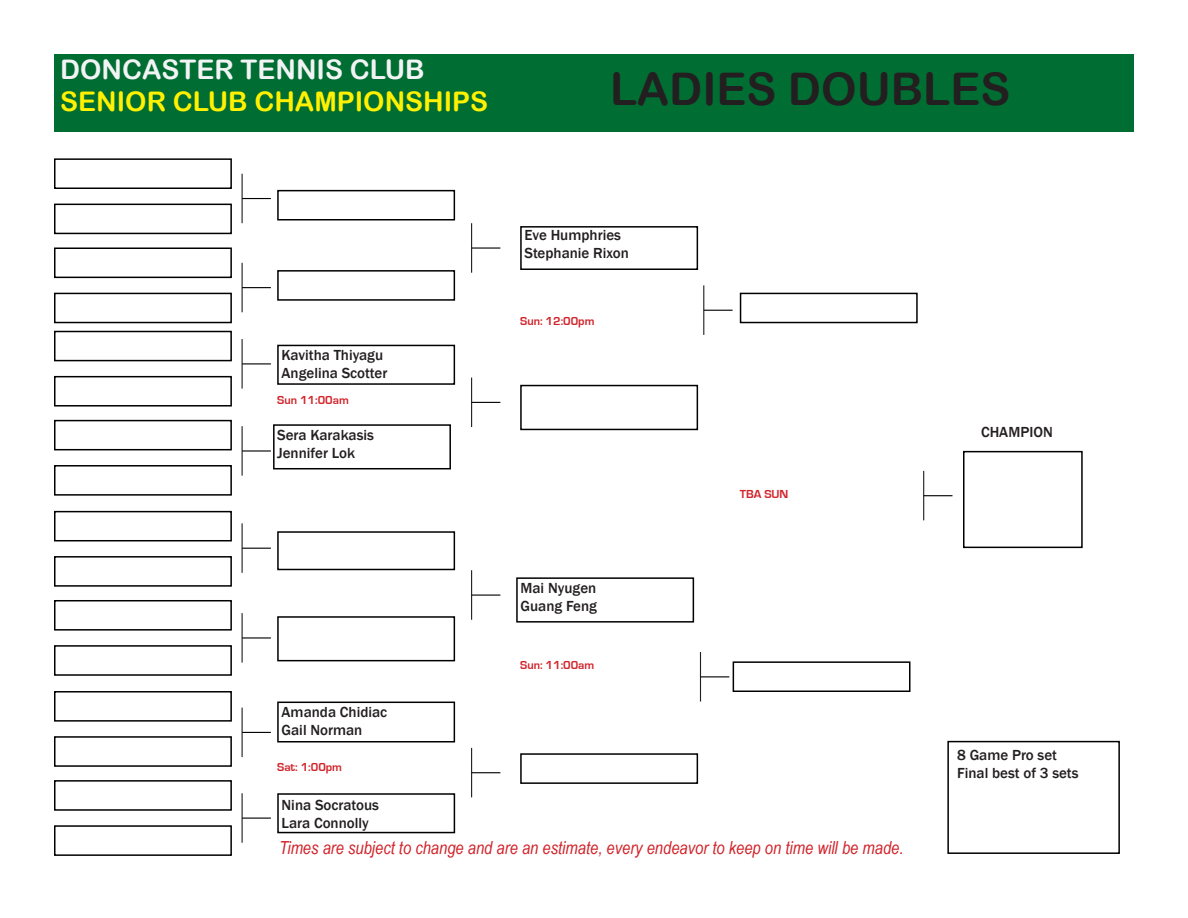
<style>
.page{position:relative;width:1188px;height:918px;background:#fff}
.page>*{position:absolute;margin:0;border:0;box-sizing:border-box;transform-origin:0 0}
.t1{font:45px "Arial Rounded MT Bold";color:#231f20}
.t2{font:27px "Arial Rounded MT Bold";color:#fff101}
.t3{font:27px "Arial Rounded MT Bold";color:#f2f3f4}
.t4{font:italic 18px "Arial Narrow";color:#d1232a}
.t5{font:500 15px/18px "Franklin Gothic";color:#231f20}
.t6{font:700 12px "Eurostile";color:#d1232a}
</style>
<div class="page">
<div style="left:273px;top:424px;width:178px;height:45px;border:2px solid #000"></div>
<div style="left:54px;top:54px;width:1080px;height:77px;background:#006e32"></div>
<div style="left:54px;top:158px;width:178px;height:31px;border:2px solid #000"></div>
<div style="left:54px;top:204px;width:178px;height:30px;border:2px solid #000"></div>
<div style="left:54px;top:248px;width:178px;height:30px;border:2px solid #000"></div>
<div style="left:54px;top:293px;width:178px;height:30px;border:2px solid #000"></div>
<div style="left:54px;top:331px;width:178px;height:30px;border:2px solid #000"></div>
<div style="left:54px;top:376px;width:178px;height:31px;border:2px solid #000"></div>
<div style="left:54px;top:420px;width:178px;height:30px;border:2px solid #000"></div>
<div style="left:54px;top:465px;width:178px;height:31px;border:2px solid #000"></div>
<div style="left:54px;top:511px;width:178px;height:30px;border:2px solid #000"></div>
<div style="left:54px;top:556px;width:178px;height:31px;border:2px solid #000"></div>
<div style="left:54px;top:600px;width:178px;height:31px;border:2px solid #000"></div>
<div style="left:54px;top:645px;width:178px;height:31px;border:2px solid #000"></div>
<div style="left:54px;top:691px;width:178px;height:31px;border:2px solid #000"></div>
<div style="left:54px;top:736px;width:178px;height:31px;border:2px solid #000"></div>
<div style="left:54px;top:780px;width:178px;height:31px;border:2px solid #000"></div>
<div style="left:54px;top:825px;width:178px;height:31px;border:2px solid #000"></div>
<div style="left:277px;top:190px;width:178px;height:30px;border:2px solid #000"></div>
<div style="left:277px;top:270px;width:178px;height:31px;border:2px solid #000"></div>
<div style="left:277px;top:345px;width:178px;height:40px;border:2px solid #000"></div>
<div style="left:516px;top:577px;width:178px;height:46px;border:2px solid #000"></div>
<div style="left:277px;top:702px;width:178px;height:40px;border:2px solid #000"></div>
<div style="left:277px;top:793px;width:178px;height:40px;border:2px solid #000"></div>
<div style="left:277px;top:531px;width:178px;height:39px;border:2px solid #000"></div>
<div style="left:520px;top:226px;width:178px;height:44px;border:2px solid #000"></div>
<div style="left:520px;top:385px;width:178px;height:45px;border:2px solid #000"></div>
<div style="left:520px;top:753px;width:178px;height:31px;border:2px solid #000"></div>
<div style="left:963px;top:451px;width:120px;height:97px;border:2px solid #000"></div>
<div style="left:733px;top:661px;width:177px;height:31px;border:2px solid #000"></div>
<div style="left:740px;top:293px;width:178px;height:30px;border:2px solid #000"></div>
<hr style="left:242px;top:174px;width:1px;height:49px;background:#231f20">
<svg style="left:242px;top:198px;width:29px;height:1px"></svg>
<hr style="left:242px;top:263px;width:1px;height:49px;background:#231f20">
<svg style="left:242px;top:287px;width:29px;height:1px"></svg>
<hr style="left:242px;top:339px;width:1px;height:50px;background:#231f20">
<svg style="left:242px;top:363px;width:29px;height:1px"></svg>
<hr style="left:242px;top:426px;width:1px;height:50px;background:#231f20">
<hr style="left:242px;top:450px;width:29px;height:2px;background:#000">
<hr style="left:242px;top:793px;width:1px;height:50px;background:#231f20">
<svg style="left:242px;top:818px;width:29px;height:1px"></svg>
<hr style="left:242px;top:708px;width:1px;height:49px;background:#231f20">
<svg style="left:242px;top:732px;width:29px;height:1px"></svg>
<hr style="left:242px;top:613px;width:1px;height:50px;background:#231f20">
<hr style="left:242px;top:637px;width:29px;height:2px;background:#000">
<hr style="left:242px;top:523px;width:1px;height:50px;background:#231f20">
<svg style="left:243px;top:548px;width:28px;height:1px"></svg>
<hr style="left:471px;top:223px;width:1px;height:50px;background:#231f20">
<hr style="left:472px;top:247px;width:28px;height:2px;background:#000">
<hr style="left:700px;top:652px;width:1px;height:50px;background:#231f20">
<svg style="left:700px;top:676px;width:29px;height:1px"></svg>
<hr style="left:703px;top:285px;width:1px;height:50px;background:#231f20">
<svg style="left:704px;top:310px;width:29px;height:1px"></svg>
<hr style="left:471px;top:748px;width:1px;height:49px;background:#231f20">
<svg style="left:472px;top:772px;width:28px;height:1px"></svg>
<hr style="left:471px;top:378px;width:1px;height:49px;background:#231f20">
<svg style="left:472px;top:402px;width:28px;height:1px"></svg>
<hr style="left:471px;top:570px;width:1px;height:50px;background:#231f20">
<svg style="left:472px;top:595px;width:28px;height:1px"></svg>
<hr style="left:923px;top:471px;width:1px;height:49px;background:#231f20">
<svg style="left:924px;top:495px;width:28px;height:1px"></svg>
<div style="left:277px;top:616px;width:178px;height:45px;border:2px solid #000"></div>
<div style="left:947px;top:741px;width:173px;height:113px;border:2px solid #000"></div>
<h2 class="t3" style="left:60px;top:54px;width:366px">DONCASTER TENNIS CLUB</h2>
<h2 class="t2" style="left:60px;top:86px;width:429px">SENIOR CLUB CHAMPIONSHIPS</h2>
<h1 class="t1" style="left:610px;top:62px;width:402px">LADIES DOUBLES</h1>
<p class="t5" style="left:282px;top:346px;width:107px">Kavitha Thiyagu<br>Angelina Scotter</p>
<p class="t6" style="left:277px;top:394px;width:73px">Sun 11:00am</p>
<p class="t5" style="left:277px;top:426px;width:98px">Sera Karakasis<br>Jennifer Lok</p>
<p class="t5" style="left:282px;top:703px;width:107px">Amanda Chidiac<br>Gail Norman</p>
<p class="t6" style="left:277px;top:761px;width:66px">Sat: 1:00pm</p>
<p class="t5" style="left:282px;top:796px;width:99px">Nina Socratous<br>Lara Connolly</p>
<p class="t5" style="left:525px;top:227px;width:106px">Eve Humphries<br>Stephanie Rixon</p>
<p class="t6" style="left:520px;top:315px;width:76px">Sun: 12:00pm</p>
<p class="t5" style="left:521px;top:580px;width:78px">Mai Nyugen<br>Guang Feng</p>
<p class="t6" style="left:520px;top:659px;width:76px">Sun: 11:00am</p>
<p class="t6" style="left:740px;top:487px;width:50px">TBA SUN</p>
<p class="t5" style="left:981px;top:423px;width:73px">CHAMPION</p>
<p class="t5" style="left:957px;top:747px;width:123px">8 Game Pro set<br>Final best of 3 sets</p>
<p class="t4" style="left:279px;top:835px;width:626px">Times are subject to change and are an estimate, every endeavor to keep on time will be made.</p>
</div>
